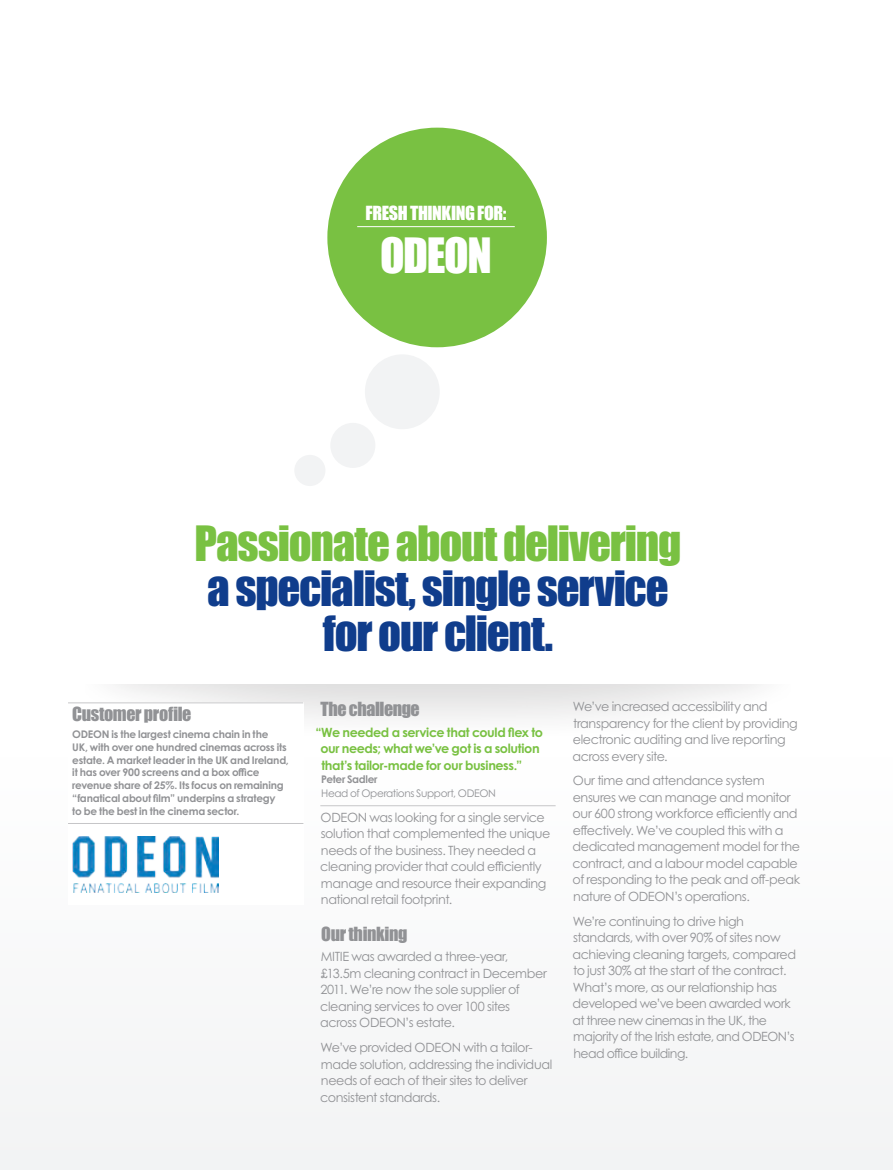
<style>
.page{position:relative;width:893px;height:1170px;background:#fff}
.page>*{position:absolute;margin:0;border:0;box-sizing:border-box;transform-origin:0 0}
.t1{font:45px/45px "Impact MT Std";letter-spacing:-.03em;color:#103d8c;text-align:center}
.t2{font:45px "Impact MT Std";color:#fff}
.t3{font:18px "Impact MT Std";letter-spacing:-.025em;color:#919295}
.t4{font:18px "Impact MT Std";color:#fff}
.t5{font:12.75px/16.5px "Century Gothic Std";letter-spacing:-.03em;color:#919295}
.t6{font:700 12.75px/16.5px "Century Gothic Std";letter-spacing:-.03em;color:#79c142}
.t7{font:700 10.5px/12.8px "Century Gothic Std";letter-spacing:-.02em;color:#919295}
.t8{font:10.5px/13.5px "Century Gothic Std";letter-spacing:-.03em;color:#919295}
.s1{color:#79c142}
.s2{font-weight:700}
</style>
<div class="page">
<div style="left:0;top:757px;width:893px;height:412px;background:#f2f3f4"></div>
<div style="left:365px;top:354px;width:75px;height:75px;background:#f2f3f4;border-radius:50%"></div>
<div style="left:330px;top:423px;width:45px;height:45px;background:#f2f3f4;border-radius:50%"></div>
<div style="left:294px;top:455px;width:31px;height:31px;background:#f2f3f4;border-radius:50%"></div>
<div style="left:327px;top:128px;width:220px;height:219px;background:#79c142;border-radius:50%"></div>
<div style="left:68px;top:823px;width:235px;height:81px;background:#fff"></div>
<img style="left:72px;top:836px;width:147px;height:55px">
<hr style="left:357px;top:226px;width:158px;height:1px;background:#fff">
<hr style="left:320px;top:805px;width:236px;height:1px;background:#c6c6c8">
<div style="left:68px;top:702px;width:235px;height:121px;background:#fff"></div>
<hr style="left:68px;top:823px;width:235px;height:1px;background:#c6c6c8">
<hr style="left:68px;top:702px;width:235px;height:1px;background:#c6c6c8">
<p class="t4" style="left:366px;top:201px;width:10px">FRESH</p>
<p class="t4" style="left:410px;top:201px;width:10px">THINKING</p>
<p class="t4" style="left:477px;top:201px;width:31px">for:</p>
<p class="t2" style="left:380px;top:226px;width:113px">Odeon</p>
<p class="t1" style="left:194px;top:519px;width:489px"><span class="s1">Passionate about delivering </span>a specialist, single service for our client.</p>
<p class="t3" style="left:72px;top:702px;width:121px">Customer profile</p>
<p class="t7" style="left:72px;top:727px;width:218px">ODEON is the largest cinema chain in the<br>UK, with over one hundred cinemas across its estate. A market leader in the UK and Ireland, it has over 900 screens and a box office revenue share of 25%. Its focus on remaining “fanatical about film” underpins a strategy<br>to be the best in the cinema sector.</p>
<p class="t3" style="left:320px;top:697px;width:101px">The challenge</p>
<p class="t6" style="left:320px;top:723px;width:224px;text-indent:-5px">“We needed a service that could flex to our needs; what we’ve got is a solution that’s tailor-made for our business.”</p>
<p class="t8" style="left:321px;top:772px;width:176px"><span class="s2">Peter Sadler<br></span>Head of Operations Support, ODEON</p>
<p class="t5" style="left:320px;top:808px;width:232px">ODEON was looking for a single service solution that complemented the unique needs of the business. They needed a cleaning provider that could efficiently manage and resource their expanding national retail footprint.</p>
<p class="t3" style="left:321px;top:921px;width:88px">Our thinking</p>
<p class="t5" style="left:320px;top:948px;width:228px">MITIE was awarded a three-year, £13.5m cleaning contract in December<br>2011. We’re now the sole supplier of cleaning services to over 100 sites across ODEON’s estate.</p>
<p class="t5" style="left:320px;top:1038px;width:234px">We’ve provided ODEON with a tailor&shy;made solution, addressing the individual needs of each of their sites to deliver consistent standards.</p>
<p class="t5" style="left:572px;top:698px;width:227px">We’ve increased accessibility and transparency for the client by providing electronic auditing and live reporting across every site.</p>
<p class="t5" style="left:572px;top:772px;width:229px">Our time and attendance system ensures we can manage and monitor our 600 strong workforce efficiently and effectively. We’ve coupled this with a dedicated management model for the contract, and a labour model capable of responding to the peak and off-peak nature of ODEON’s operations.</p>
<p class="t5" style="left:572px;top:912px;width:225px">We’re continuing to drive high standards, with over 90% of sites now achieving cleaning targets, compared to just 30% at the start of the contract.<br>What’s more, as our relationship has developed we’ve been awarded work at three new cinemas in the UK, the majority of the Irish estate, and ODEON’s head office building.</p>
</div>
